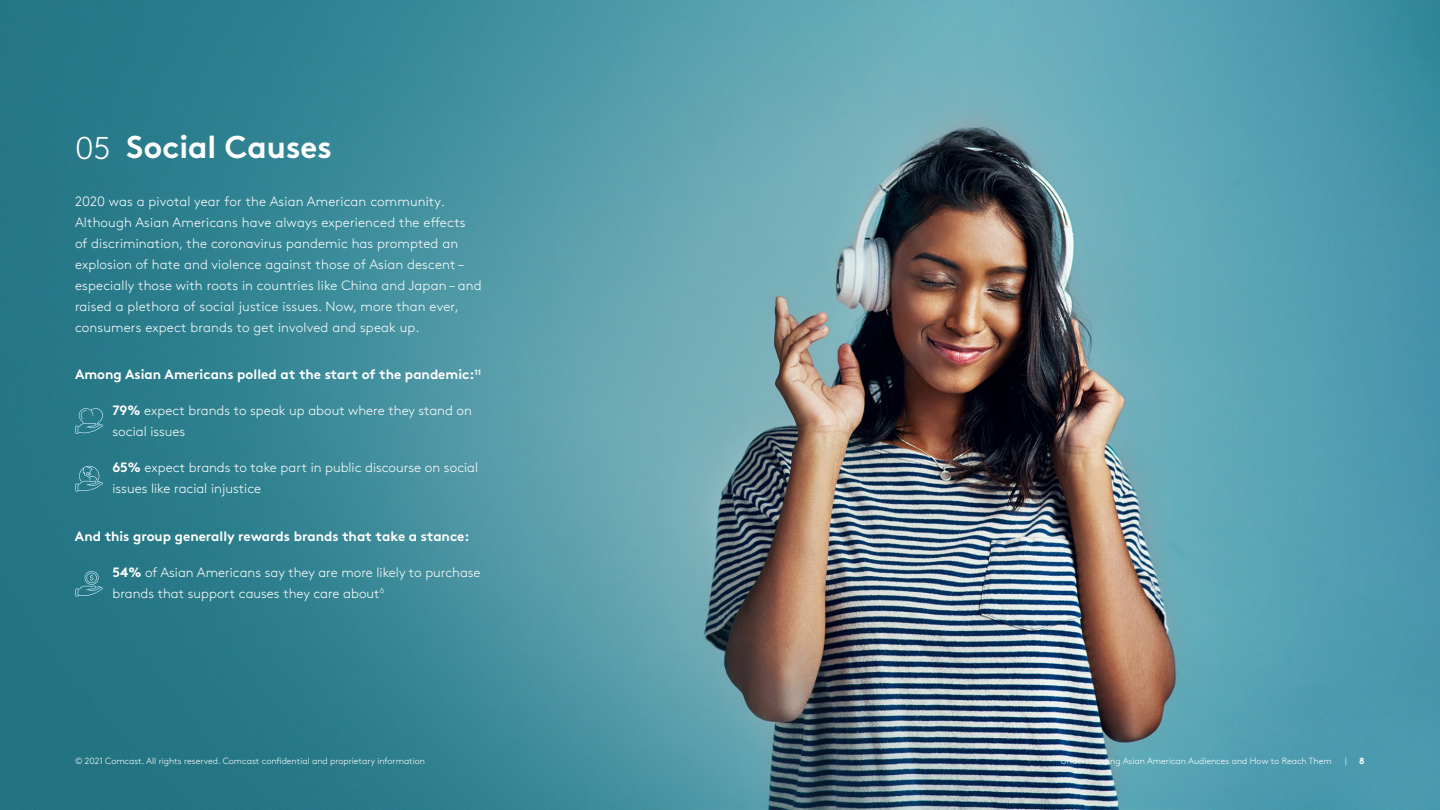
<style>
.page{position:relative;width:1440px;height:810px;background:#fff}
.page>*{position:absolute;margin:0;border:0;box-sizing:border-box;transform-origin:0 0}
.t1{font:700 31.5px "Brown";color:#fff}
.t2{font:300 13.5px/21px "Brown";letter-spacing:.01em;color:#fff}
.t3{font:700 13.5px "Brown";color:#fff}
.t4{font:300 9px "Brown";color:#fff}
.t5{font:700 9px "Brown";color:#fff}
.s1{font-weight:300}
.s2{font-weight:700}
</style>
<div class="page">
<img style="left:0;top:0;width:1440px;height:810px">
<svg style="left:75px;top:408px;width:28px;height:26px"></svg>
<svg style="left:75px;top:466px;width:28px;height:26px"></svg>
<svg style="left:75px;top:571px;width:28px;height:26px"></svg>
<h1 class="t1" style="left:75px;top:132px;width:259px"><span class="s1">05</span> Social Causes</h1>
<p class="t2" style="left:75px;top:191px;width:408px">2020 was a pivotal year for the Asian American community.<br>Although Asian Americans have always experienced the effects<br>of discrimination, the coronavirus pandemic has prompted an explosion of hate and violence against those of Asian descent – especially those with roots in countries like China and Japan – and raised a plethora of social justice issues. Now, more than ever, consumers expect brands to get involved and speak up.</p>
<p class="t3" style="left:75px;top:368px;width:408px">Among Asian Americans polled at the start of the pandemic:<sup>11</sup></p>
<p class="t2" style="left:112px;top:401px;width:361px"><span class="s2">79%</span> expect brands to speak up about where they stand on social issues</p>
<p class="t2" style="left:112px;top:458px;width:367px"><span class="s2">65%</span> expect brands to take part in public discourse on social issues like racial injustice</p>
<p class="t3" style="left:75px;top:530px;width:396px">And this group generally rewards brands that take a stance:</p>
<p class="t2" style="left:112px;top:563px;width:370px"><span class="s2">54%</span> of Asian Americans say they are more likely to purchase brands that support causes they care about<sup>6</sup></p>
<p class="t4" style="left:75px;top:755px;width:352px">© 2021 Comcast. All rights reserved. Comcast confidential and proprietary information</p>
<p class="t4" style="left:1060px;top:758px;width:273px">Understanding Asian American Audiences and How to Reach Them</p>
<p class="t4" style="left:1345px;top:757px;width:3px">|</p>
<p class="t5" style="left:1359px;top:757px;width:7px">8</p>
</div>
